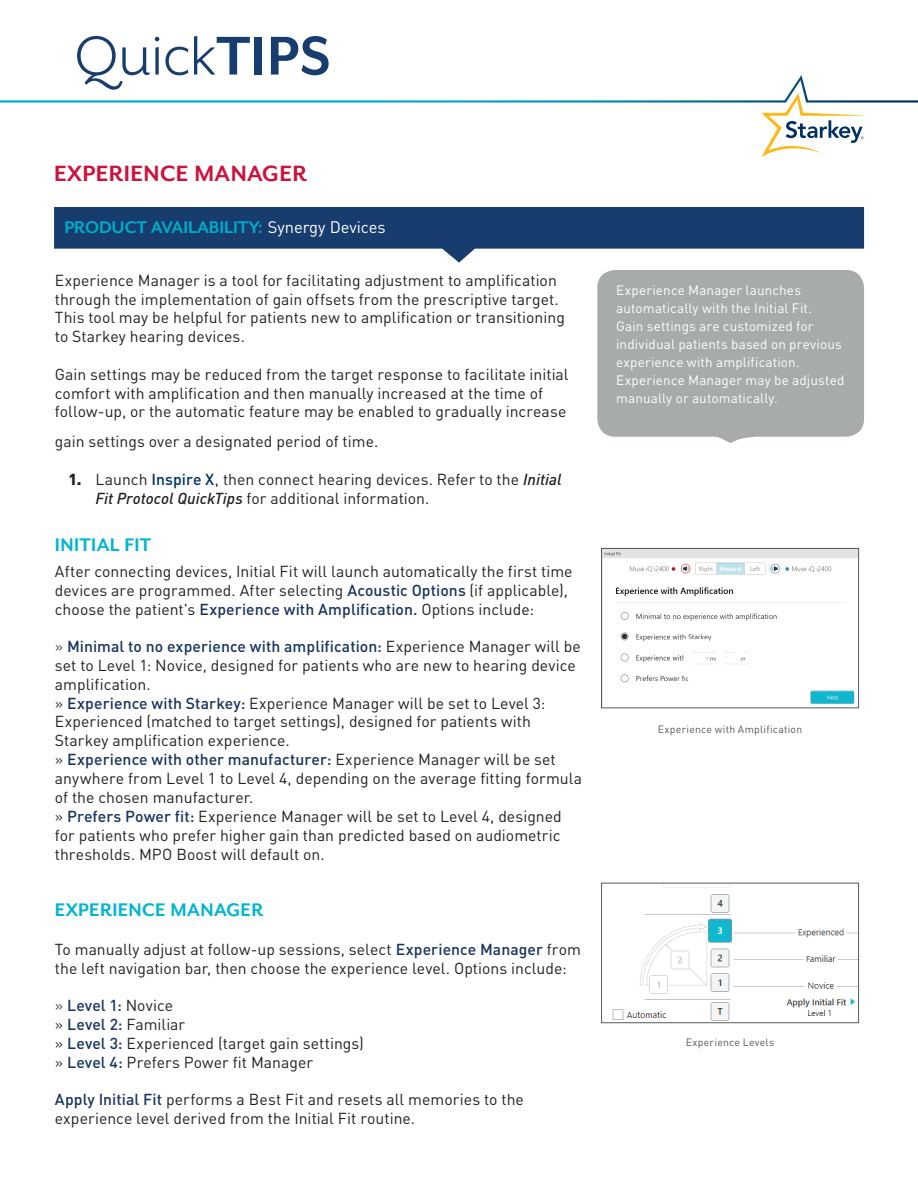
<style>
.page{position:relative;width:918px;height:1188px;background:#fff}
.page>*{position:absolute;margin:0;border:0;box-sizing:border-box;transform-origin:0 0}
.t1{font:62.85px "Mr Eaves XL San OT";letter-spacing:.005em;color:#173c6e}
.t2{font:700 54px "DINOT";color:#fff}
.t3{font:700 25.5px "Mr Eaves XL San OT";letter-spacing:.02em;color:#cd123d}
.t4{font:700 21px "Mr Eaves XL San OT";letter-spacing:.02em;color:#00b5d1}
.t5{font:700 19.5px "Mr Eaves XL San OT";color:#00abc7}
.t6{font:15.75px/18.9px "DINOT";letter-spacing:.005em;color:#231f20}
.t7{font:13.5px/18px "DINOT";letter-spacing:.01em;color:#fff}
.t8{font:10.5px "DINOT";letter-spacing:.025em;color:#57585a}
.s1{font-weight:700}
.s2{font-family:"DINOT";font-weight:400;font-size:16.5px;color:#fff}
.s3{font-weight:900}
.s4{font-weight:500;color:#003062}
.s5{font-weight:500;font-style:italic}
.s6{font-weight:500;color:#173460}
.s7{font-weight:300}
.s8{font-weight:300;color:#000}
</style>
<div class="page">
<svg style="left:0;top:75px;width:918px;height:82px"></svg>
<svg style="left:54px;top:207px;width:810px;height:56px;fill:#173c6e"></svg>
<div style="left:597px;top:270px;width:267px;height:173px;background:#a8abac"></div>
<img style="left:603px;top:550px;width:254px;height:154px">
<div style="left:601px;top:548px;width:258px;height:160px;border:1px solid #57585a"></div>
<img style="left:612px;top:885px;width:245px;height:136px">
<div style="left:601px;top:883px;width:258px;height:140px;border:1px solid #57585a"></div>
<h1 class="t1" style="left:75px;top:21px;width:257px">Quick<span class="s1">TIPS</span></h1>
<h3 class="t3" style="left:54px;top:159px;width:255px">EXPERIENCE MANAGER</h3>
<p class="t5" style="left:64px;top:216px;width:323px">PRODUCT AVAILABILITY: <span class="s2">Synergy Devices</span></p>
<p class="t6" style="left:55px;top:270px;width:511px">Experience Manager is a tool for facilitating adjustment to amplification through the implementation of gain offsets from the prescriptive target.<br>This tool may be helpful for patients new to amplification or transitioning to Starkey hearing devices.</p>
<p class="t6" style="left:55px;top:364px;width:515px">Gain settings may be reduced from the target response to facilitate initial comfort with amplification and then manually increased at the time of follow-up, or the automatic feature may be enabled to gradually increase</p>
<p class="t6" style="left:55px;top:432px;width:325px">gain settings over a designated period of time.</p>
<p class="t6" style="left:95px;top:470px;width:468px;text-indent:-27px"><span class="s3">1.</span> Launch <span class="s4">Inspire X</span>, then connect hearing devices. Refer to the <span class="s5">Initial<br>Fit Protocol QuickTips</span> for additional information.</p>
<h3 class="t4" style="left:55px;top:533px;width:98px">INITIAL FIT</h3>
<p class="t6" style="left:55px;top:561px;width:519px">After connecting devices, Initial Fit will launch automatically the first time devices are programmed. After selecting <span class="s6">Acoustic Options</span> (if applicable), choose the patient's <span class="s6">Experience with Amplification.</span> Options include:</p>
<p class="t6" style="left:55px;top:636px;width:529px"><span class="s7">»</span> <span class="s6">Minimal to no experience with amplification:</span> Experience Manager will be set to Level 1: Novice, designed for patients who are new to hearing device amplification.<br><span class="s8">»</span> <span class="s6">Experience with Starkey:</span> Experience Manager will be set to Level 3:<br>Experienced (matched to target settings), designed for patients with Starkey amplification experience.<br><span class="s8">»</span> <span class="s6">Experience with other manufacturer:</span> Experience Manager will be set anywhere from Level 1 to Level 4, depending on the average fitting formula of the chosen manufacturer.<br><span class="s8">»</span> <span class="s6">Prefers Power fit:</span> Experience Manager will be set to Level 4, designed for patients who prefer higher gain than predicted based on audiometric thresholds. MPO Boost will default on.</p>
<h3 class="t4" style="left:55px;top:898px;width:210px">EXPERIENCE MANAGER</h3>
<p class="t6" style="left:55px;top:940px;width:528px">To manually adjust at follow-up sessions, select <span class="s6">Experience Manager</span> from the left navigation bar, then choose the experience level. Options include:</p>
<p class="t6" style="left:55px;top:996px;width:310px"><span class="s7">»</span> <span class="s6">Level 1:</span> Novice<br><span class="s8">»</span> <span class="s6">Level 2:</span> Familiar<br><span class="s8">»</span> <span class="s6">Level 3:</span> Experienced (target gain settings) <span class="s8">»</span> <span class="s6">Level 4:</span> Prefers Power fit Manager</p>
<p class="t6" style="left:55px;top:1090px;width:471px"><span class="s6">Apply Initial Fit</span> performs a Best Fit and resets all memories to the experience level derived from the Initial Fit routine.</p>
<p class="t7" style="left:616px;top:281px;width:230px">Experience Manager launches automatically with the Initial Fit.<br>Gain settings are customized for individual patients based on previous experience with amplification.<br>Experience Manager may be adjusted manually or automatically.</p>
<h2 class="t2" style="left:679px;top:623px;width:103px">FPO</h2>
<p class="t8" style="left:658px;top:722px;width:146px">Experience with Amplification</p>
<p class="t8" style="left:686px;top:1036px;width:90px">Experience Levels</p>
</div>
